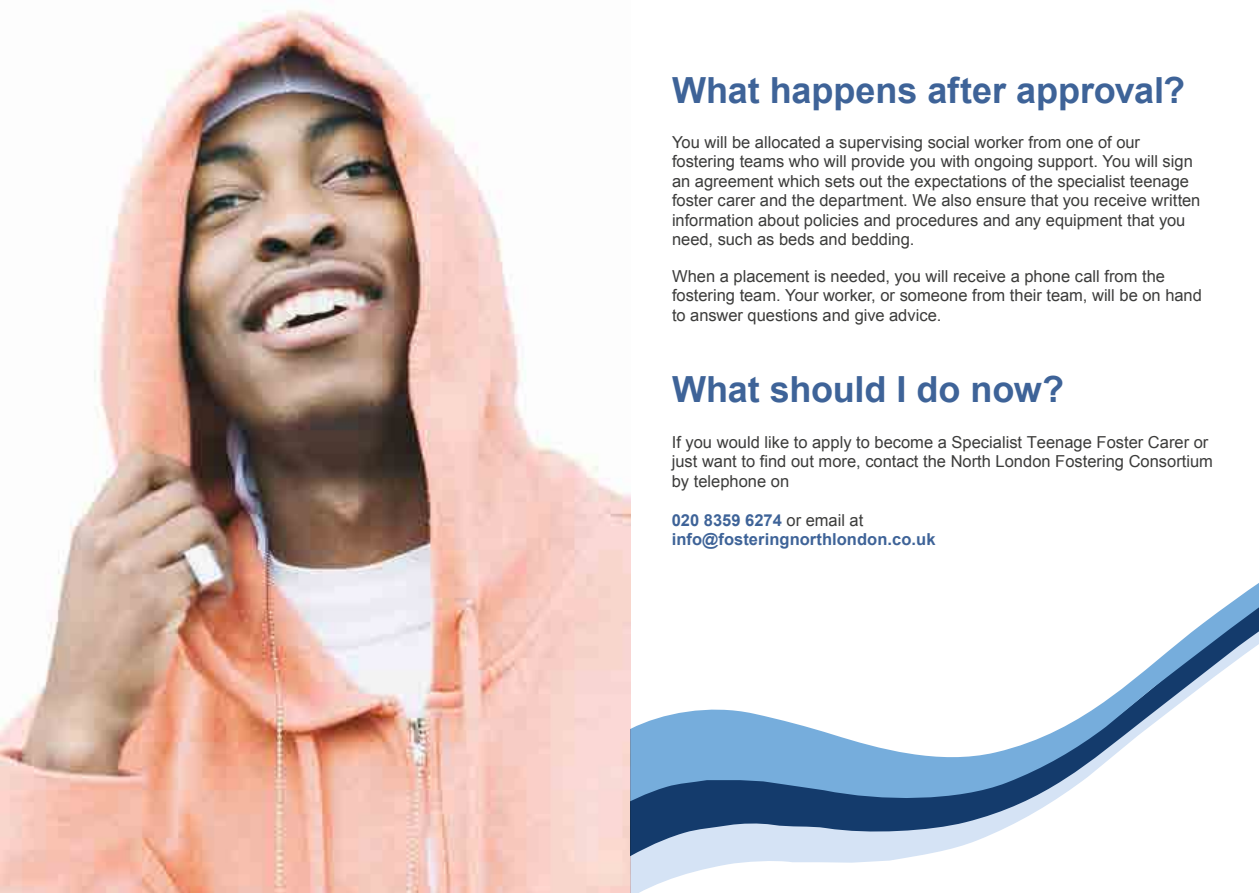
<style>
.page{position:relative;width:1259px;height:893px;background:#fff}
.page>*{position:absolute;margin:0;border:0;box-sizing:border-box;transform-origin:0 0}
.t1{font:700 36px "Arial";letter-spacing:-.005em;color:#3e6398}
.t2{font:16.5px/19.5px "Arial";color:#3c3c3b}
.t3{font:700 16.5px/19.5px "Arial";letter-spacing:.005em;color:#3e6398}
.s1{font-weight:400;color:#3c3c3b}
</style>
<div class="page">
<svg style="left:630px;top:866px;width:88px;height:27px"></svg>
<svg style="left:630px;top:810px;width:408px;height:56px;fill:#d5e3f5"></svg>
<svg style="left:630px;top:517px;width:629px;height:293px"></svg>
<img style="left:0;top:10px;width:630px;height:883px">
<h1 class="t1" style="left:672px;top:66px;width:514px">What happens after approval?</h1>
<p class="t2" style="left:672px;top:132px;width:530px">You will be allocated a supervising social worker from one of our fostering teams who will provide you with ongoing support. You will sign an agreement which sets out the expectations of the specialist teenage foster carer and the department. We also ensure that you receive written information about policies and procedures and any equipment that you need, such as beds and bedding.</p>
<p class="t2" style="left:672px;top:266px;width:531px">When a placement is needed, you will receive a phone call from the fostering team. Your worker, or someone from their team, will be on hand to answer questions and give advice.</p>
<h1 class="t1" style="left:672px;top:366px;width:394px">What should I do now?</h1>
<p class="t2" style="left:672px;top:432px;width:543px">If you would like to apply to become a Specialist Teenage Foster Carer or just want to find out more, contact the North London Fostering Consortium by telephone on</p>
<p class="t3" style="left:672px;top:511px;width:265px">020 8359 6274 <span class="s1">or email at </span>info@fosteringnorthlondon.co.uk</p>
</div>
